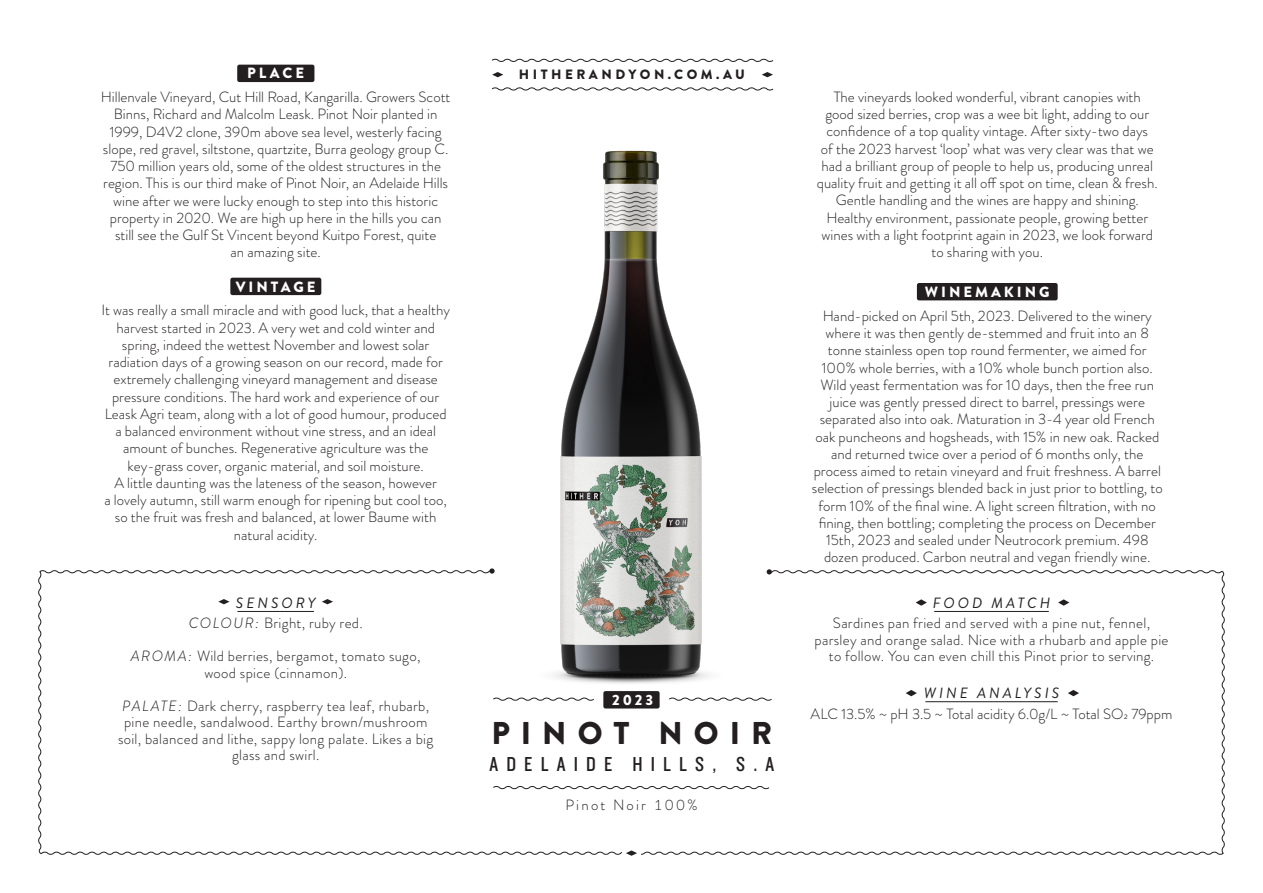
<style>
.page{position:relative;width:1263px;height:893px;background:#fff}
.page>*{position:absolute;margin:0;border:0;box-sizing:border-box;transform-origin:0 0}
.Body_-_Heading{font:900 31.5px "Brandon Grotesque";letter-spacing:.35em;color:#231f20}
.t1{font:21px "Knockout HTF29 Junior Liteweight";letter-spacing:.39em;color:#231f20}
.Body_-_Heading-2{font:300 14.85px/17.2px "Brandon Grotesque";color:#231f20;text-align:center}
.Body_-_Text__centered{font:300 14.85px/16.5px "Brandon Grotesque";letter-spacing:.02em;color:#231f20;text-align:center}
.Body_-Heading_underline{font:italic 14.85px "Brandon Grotesque";letter-spacing:.2em;color:#231f20}
.Body_-_Heading-3{font:900 14.85px "Brandon Grotesque";letter-spacing:.2em;color:#fff}
.Body_-_Heading-4{font:300 14.85px "Brandon Grotesque";letter-spacing:.15em;color:#231f20}
.t2{font:900 13.5px "Brandon Grotesque";letter-spacing:.26em;color:#231f20}
.s1{font-style:italic}
</style>
<div class="page">
<div style="left:917px;top:283px;width:141px;height:17px;background:#231f20;border-radius:2px"></div>
<svg style="left:38px;top:570px;width:1187px;height:285px"></svg>
<div style="left:492px;top:568px;width:277px;height:8px;background:#fff"></div>
<div style="left:237px;top:65px;width:77px;height:17px;background:#231f20;border-radius:2px"></div>
<div style="left:230px;top:278px;width:91px;height:17px;background:#231f20;border-radius:2px"></div>
<hr style="left:237px;top:611px;width:77px;height:1px;background:#231f20">
<hr style="left:934px;top:611px;width:115px;height:1px;background:#231f20">
<hr style="left:925px;top:701px;width:133px;height:1px;background:#231f20">
<svg style="left:322px;top:599px;width:11px;height:5px"></svg>
<svg style="left:1058px;top:599px;width:11px;height:7px"></svg>
<svg style="left:1068px;top:690px;width:11px;height:6px"></svg>
<svg style="left:916px;top:599px;width:11px;height:7px"></svg>
<svg style="left:906px;top:690px;width:11px;height:6px"></svg>
<svg style="left:218px;top:599px;width:11px;height:5px"></svg>
<svg style="left:492px;top:58px;width:282px;height:4px"></svg>
<svg style="left:492px;top:87px;width:282px;height:4px"></svg>
<svg style="left:762px;top:72px;width:11px;height:5px"></svg>
<svg style="left:492px;top:72px;width:11px;height:5px"></svg>
<div style="left:622px;top:850px;width:19px;height:6px;background:#fff"></div>
<svg style="left:626px;top:850px;width:11px;height:6px"></svg>
<div style="left:492px;top:563px;width:35px;height:14px;background:#fff"></div>
<svg style="left:489px;top:568px;width:6px;height:6px"></svg>
<svg style="left:767px;top:569px;width:5px;height:5px"></svg>
<svg style="left:492px;top:785px;width:278px;height:5px"></svg>
<svg style="left:492px;top:696px;width:103px;height:6px"></svg>
<svg style="left:668px;top:696px;width:105px;height:6px"></svg>
<div style="left:603px;top:691px;width:57px;height:17px;background:#231f20;border-radius:2px"></div>
<img style="left:536px;top:87px;width:189px;height:607px">
<p class="Body_-_Heading-3" style="left:247px;top:63px;width:59px">PLACE</p>
<p class="Body_-_Heading-2" style="left:101px;top:88px;width:351px">Hillenvale Vineyard, Cut Hill Road, Kangarilla. Growers Scott Binns, Richard and Malcolm Leask. Pinot Noir planted in 1999, D4V2 clone, 390m above sea level, westerly facing slope, red gravel, siltstone, quartzite, Burra geology group C.<br>750 million years old, some of the oldest structures in the region. This is our third make of Pinot Noir, an Adelaide Hills wine after we were lucky enough to step into this historic property in 2020. We are high up here in the hills you can still see the Gulf St Vincent beyond Kuitpo Forest, quite<br>an amazing site.</p>
<p class="Body_-_Heading-3" style="left:236px;top:276px;width:81px">VINTAGE</p>
<p class="Body_-_Heading-2" style="left:101px;top:302px;width:350px">It was really a small miracle and with good luck, that a healthy harvest started in 2023. A very wet and cold winter and spring, indeed the wettest November and lowest solar radiation days of a growing season on our record, made for extremely challenging vineyard management and disease pressure conditions. The hard work and experience of our Leask Agri team, along with a lot of good humour, produced a balanced environment without vine stress, and an ideal amount of bunches. Regenerative agriculture was the key-grass cover, organic material, and soil moisture.<br>A little daunting was the lateness of the season, however<br>a lovely autumn, still warm enough for ripening but cool too, so the fruit was fresh and balanced, at lower Baume with natural acidity.</p>
<p class="Body_-Heading_underline" style="left:236px;top:592px;width:81px">SENSORY</p>
<p class="Body_-_Text__centered" style="left:189px;top:615px;width:176px"><span class="s1">COLOUR:</span> Bright, ruby red.</p>
<p class="Body_-_Text__centered" style="left:131px;top:648px;width:291px"><span class="s1">AROMA:</span> Wild berries, bergamot, tomato sugo, wood spice (cinnamon).</p>
<p class="Body_-_Text__centered" style="left:118px;top:698px;width:317px"><span class="s1">PALATE:</span> Dark cherry, raspberry tea leaf, rhubarb, pine needle, sandalwood. Earthy brown/mushroom soil, balanced and lithe, sappy long palate. Likes a big glass and swirl.</p>
<p class="t2" style="left:519px;top:65px;width:228px">HITHERANDYON.COM.AU</p>
<p class="Body_-_Heading-3" style="left:612px;top:689px;width:43px">2023</p>
<p class="Body_-_Heading" style="left:491px;top:711px;width:282px">PINOT NOIR</p>
<p class="t1" style="left:489px;top:753px;width:286px">ADELAIDE HILLS, S.A</p>
<p class="Body_-_Heading-4" style="left:565px;top:795px;width:134px">Pinot Noir 100%</p>
<p class="Body_-_Heading-2" style="left:817px;top:88px;width:342px">The vineyards looked wonderful, vibrant canopies with<br>good sized berries, crop was a wee bit light, adding to our confidence of a top quality vintage. After sixty-two days<br>of the 2023 harvest ‘loop’ what was very clear was that we had a brilliant group of people to help us, producing unreal quality fruit and getting it all off spot on time, clean &amp; fresh.<br>Gentle handling and the wines are happy and shining.<br>Healthy environment, passionate people, growing better wines with a light footprint again in 2023, we look forward to sharing with you.</p>
<p class="Body_-_Heading-3" style="left:925px;top:282px;width:126px">WINEMAKING</p>
<p class="Body_-_Heading-2" style="left:812px;top:307px;width:352px">Hand-picked on April 5th, 2023. Delivered to the winery where it was then gently de-stemmed and fruit into an 8 tonne stainless open top round fermenter, we aimed for 100% whole berries, with a 10% whole bunch portion also.<br>Wild yeast fermentation was for 10 days, then the free run juice was gently pressed direct to barrel, pressings were separated also into oak. Maturation in 3-4 year old French oak puncheons and hogsheads, with 15% in new oak. Racked and returned twice over a period of 6 months only, the process aimed to retain vineyard and fruit freshness. A barrel selection of pressings blended back in just prior to bottling, to form 10% of the final wine. A light screen filtration, with no fining, then bottling; completing the process on December 15th, 2023 and sealed under Neutrocork premium. 498 dozen produced. Carbon neutral and vegan friendly wine.</p>
<p class="Body_-Heading_underline" style="left:933px;top:592px;width:119px">FOOD MATCH</p>
<p class="Body_-_Text__centered" style="left:814px;top:615px;width:355px">Sardines pan fried and served with a pine nut, fennel, parsley and orange salad. Nice with a rhubarb and apple pie to follow. You can even chill this Pinot prior to serving.</p>
<p class="Body_-Heading_underline" style="left:924px;top:683px;width:137px">WINE ANALYSIS</p>
<p class="Body_-_Heading-2" style="left:811px;top:705px;width:363px">ALC 13.5% ~ pH 3.5 ~ Total acidity 6.0g/L ~ Total SO2 79ppm</p>
</div>
